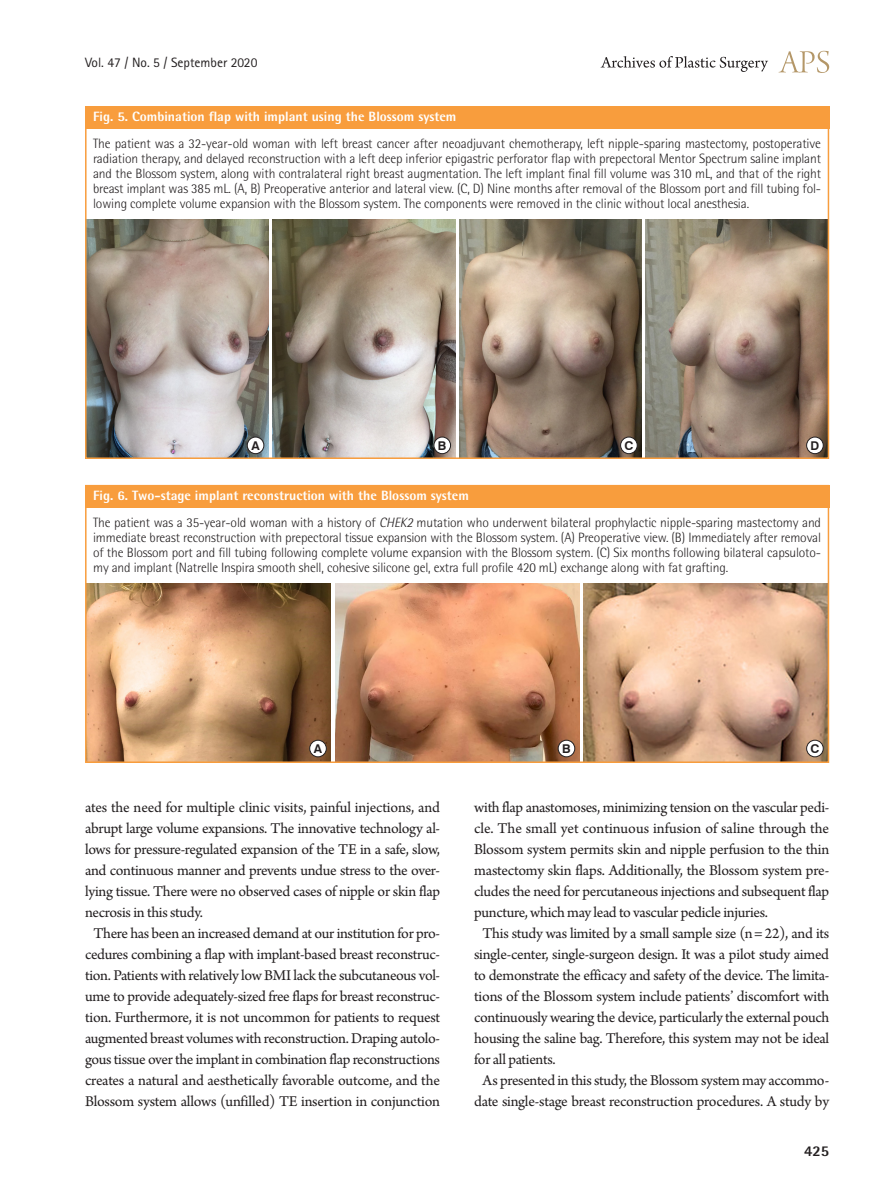
<style>
.page{position:relative;width:893px;height:1191px;background:#fff}
.page>*{position:absolute;margin:0;border:0;box-sizing:border-box;transform-origin:0 0}
.본문{font:15.75px/21px "Arno Pro";letter-spacing:-.02em;color:#231f20;text-align:justify}
.t1{font:800 15px "Rotis Semi Sans Std";color:#231f20}
.그림설명{font:300 13.5px/15px "Rotis Semi Sans Std";letter-spacing:-.01em;color:#231f20;text-align:justify}
.표그림제목{font:800 13.5px "Rotis Semi Sans Std";color:#fff}
.t2{font:13.5px "Rotis Sans Serif Std";color:#231f20}
.t3{font:700 12.15px "Swiss 721 BT";color:#231f20}
.s1{font-style:italic}
</style>
<div class="page">
<svg style="left:779px;top:51px;width:50px;height:22px"></svg>
<svg style="left:601px;top:56px;width:167px;height:16px"></svg>
<div style="left:85px;top:106px;width:744px;height:23px;background:#f89d3d"></div>
<img style="left:88px;top:220px;width:180px;height:236px">
<img style="left:273px;top:220px;width:182px;height:236px">
<img style="left:459px;top:220px;width:183px;height:236px">
<img style="left:646px;top:220px;width:180px;height:236px">
<div style="left:247px;top:437px;width:17px;height:17px;background:#fff;border-radius:50%"></div>
<div style="left:247px;top:437px;width:17px;height:17px;border:1px solid #231f20;border-radius:50%"></div>
<div style="left:434px;top:437px;width:17px;height:17px;background:#fff;border-radius:50%"></div>
<div style="left:434px;top:437px;width:17px;height:17px;border:1px solid #231f20;border-radius:50%"></div>
<div style="left:807px;top:437px;width:16px;height:17px;background:#fff;border-radius:50%"></div>
<div style="left:806px;top:437px;width:17px;height:17px;border:1px solid #231f20;border-radius:50%"></div>
<div style="left:621px;top:437px;width:16px;height:17px;background:#fff;border-radius:50%"></div>
<div style="left:620px;top:437px;width:17px;height:17px;border:1px solid #231f20;border-radius:50%"></div>
<div style="left:85px;top:106px;width:744px;height:353px;border:2px solid #f89d3d"></div>
<div style="left:85px;top:485px;width:744px;height:22px;background:#f89d3d"></div>
<img style="left:88px;top:583px;width:243px;height:177px">
<img style="left:335px;top:583px;width:244px;height:177px">
<img style="left:583px;top:583px;width:243px;height:177px">
<div style="left:310px;top:740px;width:16px;height:17px;background:#fff;border-radius:50%"></div>
<div style="left:309px;top:740px;width:17px;height:17px;border:1px solid #231f20;border-radius:50%"></div>
<div style="left:558px;top:740px;width:17px;height:17px;background:#fff;border-radius:50%"></div>
<div style="left:558px;top:740px;width:17px;height:17px;border:1px solid #231f20;border-radius:50%"></div>
<div style="left:807px;top:740px;width:16px;height:17px;background:#fff;border-radius:50%"></div>
<div style="left:806px;top:740px;width:17px;height:17px;border:1px solid #231f20;border-radius:50%"></div>
<div style="left:85px;top:485px;width:744px;height:278px;border:2px solid #f89d3d"></div>
<p class="t2" style="left:85px;top:54px;width:174px">Vol. 47 / No. 5 / September 2020</p>
<p class="표그림제목" style="left:93px;top:108px;width:365px">Fig. 5. Combination flap with implant using the Blossom system</p>
<p class="그림설명" style="left:93px;top:136px;width:730px">The patient was a 32-year-old woman with left breast cancer after neoadjuvant chemotherapy, left nipple-sparing mastectomy, postoperative radiation therapy, and delayed reconstruction with a left deep inferior epigastric perforator flap with prepectoral Mentor Spectrum saline implant and the Blossom system, along with contralateral right breast augmentation. The left implant final fill volume was 310 mL, and that of the right breast implant was 385 mL. (A, B) Preoperative anterior and lateral view. (C, D) Nine months after removal of the Blossom port and fill tubing fol&shy;lowing complete volume expansion with the Blossom system. The components were removed in the clinic without local anesthesia.</p>
<p class="t3" style="left:251px;top:438px;width:10px">A</p>
<p class="t3" style="left:438px;top:438px;width:10px">B</p>
<p class="t3" style="left:624px;top:438px;width:10px">C</p>
<p class="t3" style="left:810px;top:438px;width:10px">D</p>
<p class="표그림제목" style="left:93px;top:486px;width:377px">Fig. 6. Two-stage implant reconstruction with the Blossom system</p>
<p class="그림설명" style="left:93px;top:514px;width:729px">The patient was a 35-year-old woman with a history of <span class="s1">CHEK2</span> mutation who underwent bilateral prophylactic nipple-sparing mastectomy and immediate breast reconstruction with prepectoral tissue expansion with the Blossom system. (A) Preoperative view. (B) Immediately after removal of the Blossom port and fill tubing following complete volume expansion with the Blossom system. (C) Six months following bilateral capsuloto&shy;my and implant (Natrelle Inspira smooth shell, cohesive silicone gel, extra full profile 420 mL) exchange along with fat grafting.</p>
<p class="t3" style="left:314px;top:741px;width:10px">A</p>
<p class="t3" style="left:562px;top:741px;width:10px">B</p>
<p class="t3" style="left:810px;top:741px;width:10px">C</p>
<p class="본문" style="left:85px;top:798px;width:357px">ates the need for multiple clinic visits, painful injections, and abrupt large volume expansions. The innovative technology al&shy;lows for pressure-regulated expansion of the TE in a safe, slow, and continuous manner and prevents undue stress to the over&shy;lying tissue. There were no observed cases of nipple or skin flap necrosis in this study.</p>
<p class="본문" style="left:85px;top:924px;width:357px;text-align:center">There has been an increased demand at our institution for pro&shy;cedures combining a flap with implant-based breast reconstruc&shy;tion. Patients with relatively low BMI lack the subcutaneous vol&shy;ume to provide adequately-sized free flaps for breast reconstruc&shy;tion. Furthermore, it is not uncommon for patients to request augmented breast volumes with reconstruction. Draping autolo&shy;gous tissue over the implant in combination flap reconstructions creates a natural and aesthetically favorable outcome, and the Blossom system allows (unfilled) TE insertion in conjunction</p>
<p class="본문" style="left:474px;top:798px;width:357px">with flap anastomoses, minimizing tension on the vascular pedi&shy;cle. The small yet continuous infusion of saline through the Blossom system permits skin and nipple perfusion to the thin mastectomy skin flaps. Additionally, the Blossom system pre&shy;cludes the need for percutaneous injections and subsequent flap puncture, which may lead to vascular pedicle injuries.</p>
<p class="본문" style="left:474px;top:924px;width:357px;text-indent:9px">This study was limited by a small sample size (n = 22), and its single-center, single-surgeon design. It was a pilot study aimed to demonstrate the efficacy and safety of the device. The limita&shy;tions of the Blossom system include patients’ discomfort with continuously wearing the device, particularly the external pouch housing the saline bag. Therefore, this system may not be ideal for all patients.</p>
<p class="본문" style="left:474px;top:1071px;width:357px;text-align:center">As presented in this study, the Blossom system may accommo&shy;date single-stage breast reconstruction procedures. A study by</p>
<p class="t1" style="left:804px;top:1141px;width:27px">425</p>
</div>
